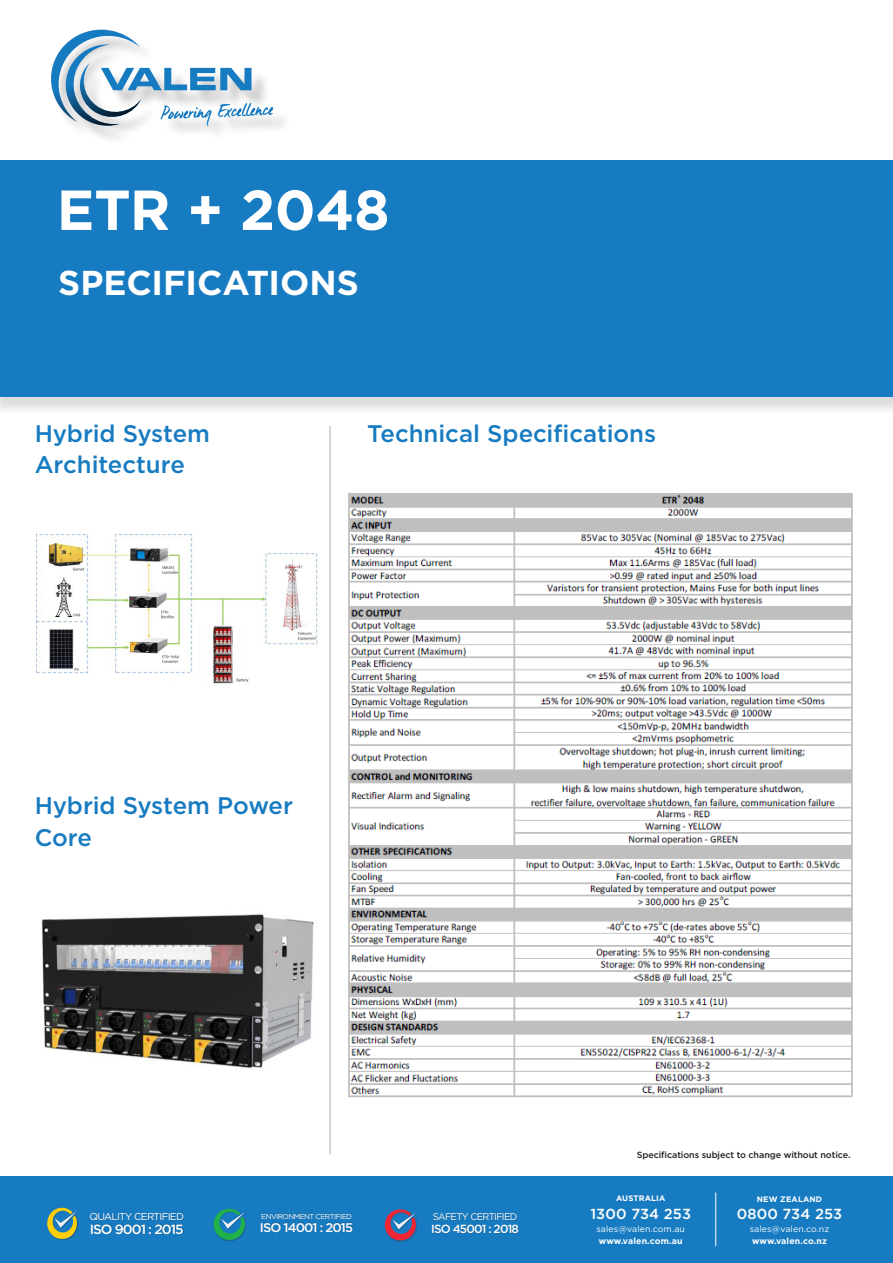
<style>
.page{position:relative;width:893px;height:1263px;background:#fff}
.page>*{position:absolute;margin:0;border:0;box-sizing:border-box;transform-origin:0 0}
.Body_Copy{font:700 56.25px "Gotham";letter-spacing:-.005em;color:#fff}
.t1{font:700 34.5px "Gotham";letter-spacing:-.005em;color:#fff}
.Body_Copy-2{font:500 24px/31.5px "Gotham";letter-spacing:-.005em;color:#177bc1}
.t2{font:500 14.55px "Gotham";letter-spacing:.01em;color:#fff}
.t3{font:500 13.35px "Gotham";letter-spacing:-.07em;color:#fff}
.t4{font:500 12.6px "Gotham";letter-spacing:-.07em;color:#fff}
.t5{font:500 11.85px "Gotham";letter-spacing:-.07em;color:#fff}
.t6{font:9.9px "Gotham";letter-spacing:-.07em;color:#fff}
.t7{font:9.6px "Gotham";letter-spacing:-.07em;color:#fff}
.t8{font:500 9px "Gotham";letter-spacing:-.01em;color:#231f20}
.t9{font:8.7px/12.9px "Gotham";letter-spacing:.02em;color:#fff}
.t10{font:700 8.7px "Gotham";letter-spacing:.02em;color:#fff}
.t11{font:700 7.95px "Gotham";letter-spacing:.02em;color:#fff}
.t12{font:7.2px "Gotham";letter-spacing:-.07em;color:#fff}
.s1{font-weight:700}
</style>
<div class="page">
<div style="left:0;top:163px;width:893px;height:252px;background:#231f20;opacity:.15"></div>
<div style="left:0;top:160px;width:893px;height:237px;background:#177bc1"></div>
<div style="left:53px;top:32px;width:238px;height:112px;background:#231f20;opacity:.25"></div>
<svg style="left:51px;top:30px;width:223px;height:98px"></svg>
<div style="left:0;top:1177px;width:893px;height:86px;background:#177bc1"></div>
<hr style="left:330px;top:426px;width:1px;height:728px;background:#aaabaf">
<hr style="left:715px;top:1193px;width:1px;height:53px;background:#fff">
<div style="left:47px;top:1208px;width:31px;height:32px;background:#231f20;opacity:.25"></div>
<svg style="left:47px;top:1207px;width:30px;height:33px"></svg>
<div style="left:90px;top:1213px;width:94px;height:22px;background:#231f20;opacity:.25"></div>
<div style="left:261px;top:1213px;width:92px;height:19px;background:#231f20;opacity:.25"></div>
<div style="left:213px;top:1208px;width:33px;height:33px;background:#231f20;opacity:.25"></div>
<svg style="left:213px;top:1208px;width:32px;height:33px"></svg>
<div style="left:432px;top:1213px;width:87px;height:21px;background:#231f20;opacity:.25"></div>
<div style="left:384px;top:1209px;width:33px;height:33px;background:#231f20;opacity:.25"></div>
<svg style="left:384px;top:1209px;width:32px;height:32px"></svg>
<img style="left:348px;top:493px;width:505px;height:605px">
<img style="left:36px;top:534px;width:282px;height:150px">
<img style="left:41px;top:914px;width:273px;height:154px">
<p class="Body_Copy" style="left:57px;top:173px;width:334px">ETR + 2048</p>
<h2 class="t1" style="left:58px;top:260px;width:302px">SPECIFICATIONS</h2>
<p class="Body_Copy-2" style="left:35px;top:417px;width:177px">Hybrid System<br>Architecture</p>
<p class="Body_Copy-2" style="left:367px;top:417px;width:290px">Technical Specifications</p>
<p class="Body_Copy-2" style="left:35px;top:790px;width:260px">Hybrid System Power<br>Core</p>
<p class="t6" style="left:89px;top:1210px;width:96px">QUALITY CERTIFIED</p>
<p class="t3" style="left:90px;top:1220px;width:96px">ISO 9001 : 2015</p>
<p class="t12" style="left:261px;top:1211px;width:92px">ENVIRONMENT CERTIFIED</p>
<p class="t4" style="left:260px;top:1219px;width:95px">ISO 14001 : 2015</p>
<p class="t7" style="left:433px;top:1210px;width:86px">SAFETY CERTIFIED</p>
<p class="t5" style="left:431px;top:1221px;width:89px">ISO 45001 : 2018</p>
<p class="t8" style="left:637px;top:1149px;width:215px">Specifications subject to change without notice.</p>
<p class="t11" style="left:616px;top:1193px;width:51px">AUSTRALIA</p>
<p class="t2" style="left:590px;top:1204px;width:102px">1300 734 253</p>
<p class="t9" style="left:596px;top:1222px;width:90px">sales@valen.com.au</p>
<p class="t10" style="left:599px;top:1235px;width:85px">www.valen.com.au</p>
<p class="t11" style="left:757px;top:1194px;width:67px">NEW ZEALAND</p>
<p class="t2" style="left:737px;top:1204px;width:107px">0800 734 253</p>
<p class="t9" style="left:750px;top:1222px;width:81px">sales@valen.co.nz <span class="s1">www.valen.co.nz</span></p>
</div>
